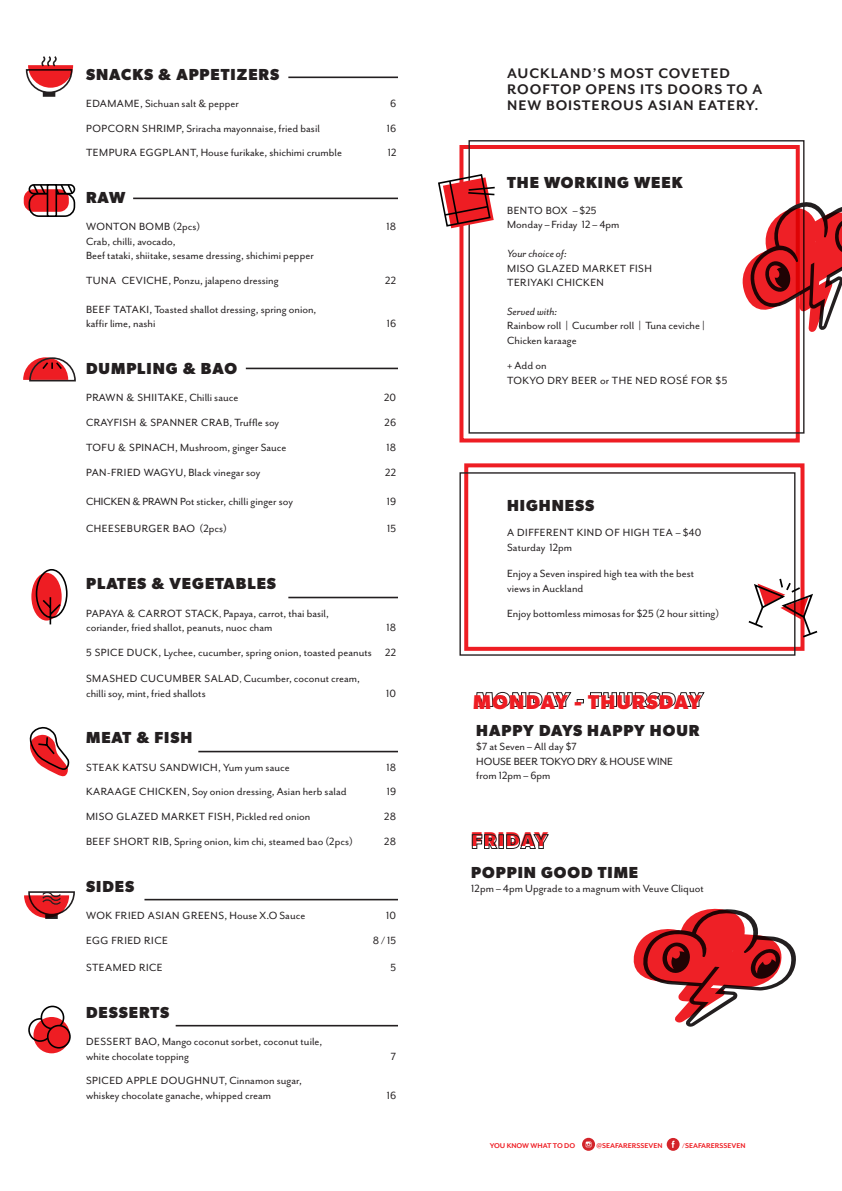
<style>
.page{position:relative;width:842px;height:1191px;background:#fff}
.page>*{position:absolute;margin:0;border:0;box-sizing:border-box;transform-origin:0 0}
.t1{font:700 20px "Gibson";letter-spacing:.06em;color:#ee1d23}
.t2{font:700 16px "Gibson";letter-spacing:.06em;color:#231f20}
.t3{font:700 16px/16.4px "Mr Eaves San OT";letter-spacing:.06em;color:#231f20}
.t4{font:12px/14.4px "Mr Eaves San OT";color:#231f20}
.t5{font:12px "Mr Eaves San OT";letter-spacing:.04em;color:#231f20}
.t6{font:12px "Mr Eaves San OT";letter-spacing:.02em;color:#231f20}
.t7{font:italic 12px "Mr Eaves San OT";color:#231f20}
.t8{font:700 8px "Mr Eaves San OT";color:#ee1d23}
.s1{font-size:10px}
</style>
<div class="page">
<svg style="left:582px;top:1137px;width:13px;height:13px"></svg>
<svg style="left:586px;top:1141px;width:5px;height:6px"></svg>
<svg style="left:667px;top:1138px;width:13px;height:12px"></svg>
<svg style="left:672px;top:1140px;width:2px;height:7px"></svg>
<div style="left:459px;top:145px;width:341px;height:297px;border:4px solid #ee1d23"></div>
<div style="left:464px;top:463px;width:340px;height:188px;border:4px solid #ee1d23"></div>
<div style="left:468px;top:140px;width:336px;height:293px;border:1px solid #231f20"></div>
<div style="left:459px;top:472px;width:336px;height:183px;border:1px solid #231f20"></div>
<div style="left:29px;top:193px;width:46px;height:24px;border:2px solid #000;border-radius:10px"></div>
<div style="left:29px;top:184px;width:46px;height:10px;border:2px solid #000;border-radius:4px"></div>
<svg style="left:32px;top:184px;width:42px;height:12px"></svg>
<div style="left:47px;top:184px;width:10px;height:33px;background:#fff;border:2px solid #000"></div>
<svg style="left:24px;top:189px;width:45px;height:23px"></svg>
<svg style="left:35px;top:569px;width:33px;height:56px"></svg>
<svg style="left:31px;top:573px;width:31px;height:47px"></svg>
<svg style="left:29px;top:726px;width:41px;height:51px"></svg>
<svg style="left:23px;top:357px;width:53px;height:25px"></svg>
<div style="left:43px;top:92px;width:12px;height:5px;background:#231f20"></div>
<svg style="left:25px;top:56px;width:48px;height:38px"></svg>
<svg style="left:45px;top:918px;width:13px;height:1px"></svg>
<svg style="left:24px;top:891px;width:51px;height:27px"></svg>
<svg style="left:29px;top:1018px;width:22px;height:23px"></svg>
<div style="left:28px;top:1018px;width:24px;height:23px;border:2px solid #000;border-radius:50%"></div>
<div style="left:41px;top:1005px;width:23px;height:24px;border:2px solid #000;border-radius:50%"></div>
<div style="left:47px;top:1024px;width:24px;height:24px;border:2px solid #000;border-radius:50%"></div>
<svg style="left:33px;top:1017px;width:37px;height:36px"></svg>
<hr style="left:198px;top:750px;width:200px;height:2px;background:#231f20">
<hr style="left:144px;top:898px;width:254px;height:2px;background:#231f20">
<hr style="left:176px;top:1024px;width:222px;height:2px;background:#231f20">
<hr style="left:288px;top:596px;width:110px;height:2px;background:#231f20">
<hr style="left:246px;top:367px;width:152px;height:2px;background:#231f20">
<hr style="left:133px;top:197px;width:265px;height:2px;background:#231f20">
<hr style="left:288px;top:76px;width:110px;height:2px;background:#231f20">
<svg style="left:476px;top:692px;width:95px;height:15px"></svg>
<svg style="left:577px;top:699px;width:7px;height:4px"></svg>
<svg style="left:590px;top:692px;width:115px;height:15px"></svg>
<svg style="left:472px;top:834px;width:26px;height:15px"></svg>
<div style="left:499px;top:834px;width:5px;height:14px;border:1px solid #231f20"></div>
<svg style="left:506px;top:834px;width:43px;height:15px"></svg>
<svg style="left:742px;top:197px;width:100px;height:136px"></svg>
<svg style="left:633px;top:908px;width:163px;height:119px"></svg>
<svg style="left:438px;top:173px;width:57px;height:55px"></svg>
<svg style="left:748px;top:577px;width:70px;height:62px"></svg>
<p class="t2" style="left:86px;top:64px;width:195px">SNACKS &amp; APPETIZERS</p>
<p class="t4" style="left:86px;top:96px;width:154px">EDAMAME, Sichuan salt &amp; pepper</p>
<p class="t4" style="left:390px;top:96px;width:8px">6</p>
<p class="t4" style="left:86px;top:121px;width:235px">POPCORN SHRIMP, Sriracha mayonnaise, fried basil</p>
<p class="t4" style="left:387px;top:121px;width:11px">16</p>
<p class="t4" style="left:86px;top:146px;width:257px">TEMPURA EGGPLANT, House furikake, shichimi crumble</p>
<p class="t4" style="left:388px;top:146px;width:10px">12</p>
<p class="t2" style="left:86px;top:188px;width:41px">RAW</p>
<p class="t5" style="left:86px;top:220px;width:116px">WONTON BOMB (2pcs)</p>
<p class="t4" style="left:386px;top:220px;width:11px">18</p>
<p class="t4" style="left:86px;top:234px;width:91px">Crab, chilli, avocado,</p>
<p class="t4" style="left:86px;top:249px;width:229px">Beef tataki, shiitake, sesame dressing, shichimi pepper</p>
<p class="t4" style="left:86px;top:273px;width:194px">TUNA CEVICHE, Ponzu, jalapeno dressing</p>
<p class="t4" style="left:385px;top:273px;width:12px">22</p>
<p class="t4" style="left:86px;top:302px;width:232px">BEEF TATAKI, Toasted shallot dressing, spring onion,</p>
<p class="t4" style="left:86px;top:317px;width:71px">kaffir lime, nashi</p>
<p class="t4" style="left:387px;top:317px;width:11px">16</p>
<p class="t2" style="left:86px;top:359px;width:152px">DUMPLING &amp; BAO</p>
<p class="t4" style="left:86px;top:391px;width:154px">PRAWN &amp; SHIITAKE, Chilli sauce</p>
<p class="t4" style="left:384px;top:391px;width:14px">20</p>
<p class="t5" style="left:86px;top:416px;width:195px">CRAYFISH &amp; SPANNER CRAB, Truffle soy</p>
<p class="t4" style="left:385px;top:415px;width:13px">26</p>
<p class="t4" style="left:86px;top:440px;width:202px">TOFU &amp; SPINACH, Mushroom, ginger Sauce</p>
<p class="t4" style="left:386px;top:440px;width:11px">18</p>
<p class="t4" style="left:86px;top:465px;width:176px">PAN-FRIED WAGYU, Black vinegar soy</p>
<p class="t4" style="left:385px;top:465px;width:12px">22</p>
<p class="t4" style="left:86px;top:494px;width:208px">CHICKEN &amp; PRAWN Pot sticker, chilli ginger soy</p>
<p class="t4" style="left:387px;top:494px;width:11px">19</p>
<p class="t5" style="left:86px;top:521px;width:142px">CHEESEBURGER BAO (2pcs)</p>
<p class="t4" style="left:387px;top:521px;width:10px">15</p>
<p class="t2" style="left:86px;top:574px;width:191px">PLATES &amp; VEGETABLES</p>
<p class="t4" style="left:86px;top:606px;width:244px">PAPAYA &amp; CARROT STACK<span class="s1">,</span> Papaya, carrot, thai basil, coriander, fried shallot, peanuts, nuoc cham</p>
<p class="t4" style="left:386px;top:620px;width:11px">18</p>
<p class="t4" style="left:86px;top:645px;width:312px">5 SPICE DUCK, Lychee, cucumber, spring onion, toasted peanuts 22</p>
<p class="t4" style="left:86px;top:671px;width:275px">SMASHED CUCUMBER SALAD<span class="s1">,</span> Cucumber, coconut cream, chilli soy, mint, fried shallots</p>
<p class="t4" style="left:386px;top:686px;width:11px">10</p>
<p class="t2" style="left:86px;top:728px;width:108px">MEAT &amp; FISH</p>
<p class="t6" style="left:86px;top:760px;width:205px">STEAK KATSU SANDWICH, Yum yum sauce</p>
<p class="t4" style="left:386px;top:760px;width:11px">18</p>
<p class="t4" style="left:86px;top:785px;width:262px">KARAAGE CHICKEN, Soy onion dressing, Asian herb salad</p>
<p class="t4" style="left:387px;top:785px;width:11px">19</p>
<p class="t5" style="left:86px;top:810px;width:226px">MISO GLAZED MARKET FISH, Pickled red onion</p>
<p class="t4" style="left:384px;top:809px;width:13px">28</p>
<p class="t4" style="left:86px;top:834px;width:268px">BEEF SHORT RIB, Spring onion, kim chi, steamed bao (2pcs)</p>
<p class="t4" style="left:384px;top:834px;width:13px">28</p>
<p class="t2" style="left:86px;top:876px;width:50px">SIDES</p>
<p class="t5" style="left:86px;top:909px;width:221px">WOK FRIED ASIAN GREENS, House X.O Sauce</p>
<p class="t4" style="left:386px;top:908px;width:11px">10</p>
<p class="t5" style="left:86px;top:933px;width:83px">EGG FRIED RICE</p>
<p class="t4" style="left:373px;top:933px;width:25px">8 / 15</p>
<p class="t5" style="left:86px;top:961px;width:78px">STEAMED RICE</p>
<p class="t4" style="left:390px;top:960px;width:7px">5</p>
<p class="t2" style="left:86px;top:1002px;width:85px">DESSERTS</p>
<p class="t4" style="left:86px;top:1034px;width:238px">DESSERT BAO, Mango coconut sorbet, coconut tuile, white chocolate topping</p>
<p class="t4" style="left:391px;top:1049px;width:7px">7</p>
<p class="t4" style="left:86px;top:1073px;width:217px">SPICED APPLE DOUGHNUT, Cinnamon sugar, whiskey chocolate ganache, whipped cream</p>
<p class="t4" style="left:387px;top:1088px;width:11px">16</p>
<p class="t3" style="left:507px;top:65px;width:257px">AUCKLAND’S MOST COVETED<br>ROOFTOP OPENS ITS DOORS TO A<br>NEW BOISTEROUS ASIAN EATERY.</p>
<p class="t2" style="left:507px;top:173px;width:177px">THE WORKING WEEK</p>
<p class="t5" style="left:507px;top:203px;width:91px">BENTO BOX – $25</p>
<p class="t4" style="left:507px;top:218px;width:114px">Monday – Friday 12 – 4pm</p>
<p class="t7" style="left:507px;top:247px;width:61px">Your choice of:</p>
<p class="t5" style="left:507px;top:261px;width:146px">MISO GLAZED MARKET FISH</p>
<p class="t5" style="left:507px;top:276px;width:98px">TERIYAKI CHICKEN</p>
<p class="t7" style="left:507px;top:305px;width:52px">Served with:</p>
<p class="t4" style="left:507px;top:319px;width:199px">Rainbow roll | Cucumber roll | Tuna ceviche |</p>
<p class="t4" style="left:507px;top:333px;width:71px">Chicken karaage</p>
<p class="t4" style="left:507px;top:358px;width:41px">+ Add on</p>
<p class="t5" style="left:507px;top:373px;width:222px">TOKYO DRY BEER or THE NED ROSÉ FOR $5</p>
<p class="t2" style="left:507px;top:496px;width:88px">HIGHNESS</p>
<p class="t5" style="left:507px;top:526px;width:196px">A DIFFERENT KIND OF HIGH TEA – $40</p>
<p class="t4" style="left:507px;top:540px;width:66px">Saturday 12pm</p>
<p class="t4" style="left:507px;top:566px;width:189px;line-height:14.8px">Enjoy a Seven inspired high tea with the best views in Auckland</p>
<p class="t4" style="left:507px;top:606px;width:214px">Enjoy bottomless mimosas for $25 (2 hour sitting)</p>
<p class="t1" style="left:473px;top:690px;width:229px">MONDAY - THURSDAY</p>
<p class="t2" style="left:476px;top:721px;width:225px">HAPPY DAYS HAPPY HOUR</p>
<p class="t4" style="left:476px;top:740px;width:102px">$7 at Seven – All day $7</p>
<p class="t4" style="left:476px;top:754px;width:198px">HOUSE BEER TOKYO DRY &amp; HOUSE WINE</p>
<p class="t4" style="left:476px;top:768px;width:76px">from 12pm – 6pm</p>
<p class="t1" style="left:471px;top:826px;width:78px">FRIDAY</p>
<p class="t2" style="left:471px;top:862px;width:168px">POPPIN GOOD TIME</p>
<p class="t4" style="left:471px;top:881px;width:234px">12pm – 4pm Upgrade to a magnum with Veuve Cliquot</p>
<p class="t8" style="left:490px;top:1141px;width:87px">YOU KNOW WHAT TO DO</p>
<p class="t8" style="left:596px;top:1141px;width:68px">@SEAFARERSSEVEN</p>
<p class="t8" style="left:682px;top:1141px;width:65px">/SEAFARERSSEVEN</p>
</div>
